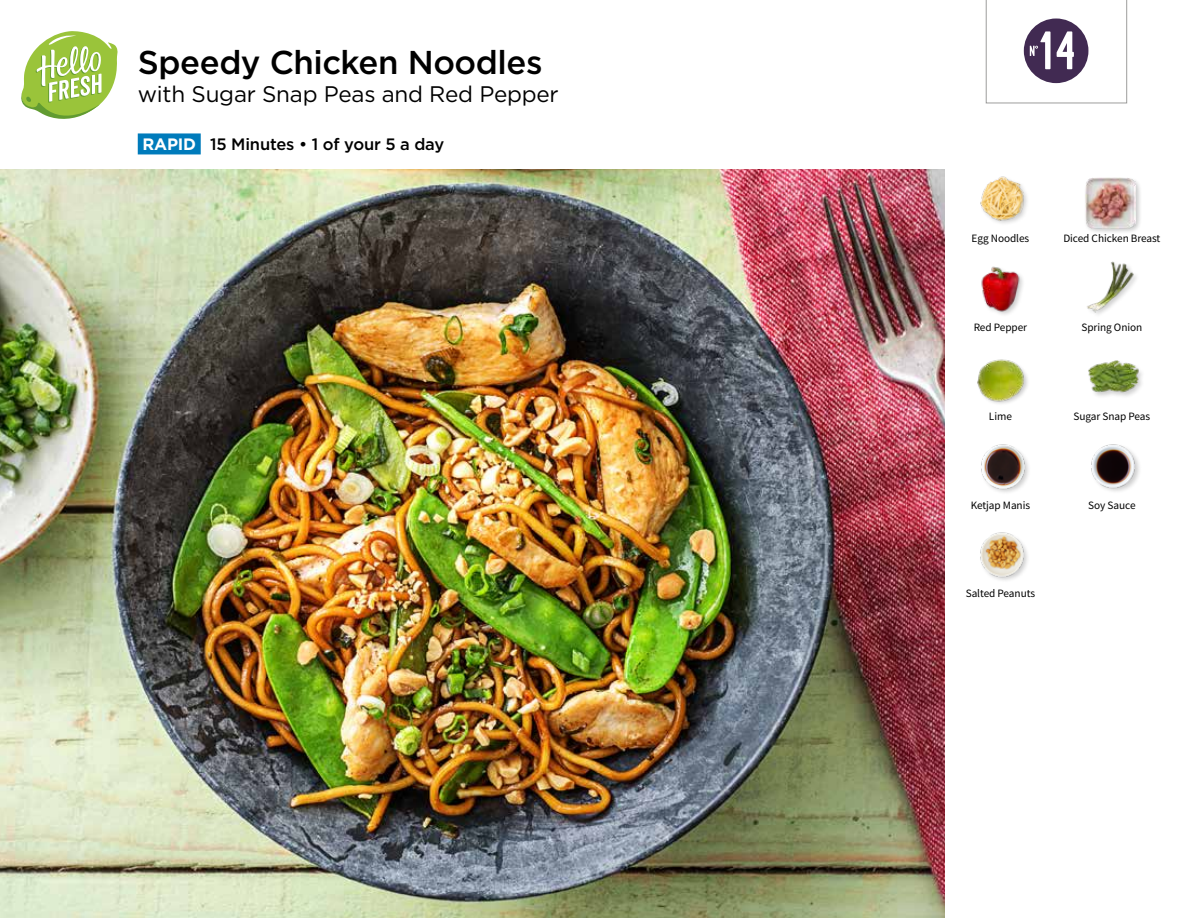
<style>
.page{position:relative;width:1188px;height:918px;background:#fff}
.page>*{position:absolute;margin:0;border:0;box-sizing:border-box;transform-origin:0 0}
.t1{font:54px "Kapra";color:#fff}
.t2{font:500 33px "Gotham";letter-spacing:-.015em;color:#000}
.t3{font:22.5px "Gotham";letter-spacing:-.01em;color:#000}
.t4{font:500 16.5px "Gotham";letter-spacing:-.01em;color:#000}
.t5{font:11.25px "Source Sans Pro";letter-spacing:-.005em;color:#000}
.s1{font-weight:700;color:#fff}
</style>
<div class="page">
<div style="left:138px;top:133px;width:63px;height:21px;background:#007bbb"></div>
<svg style="left:21px;top:31px;width:97px;height:88px"></svg>
<img style="left:0;top:170px;width:945px;height:748px">
<img style="left:980px;top:532px;width:48px;height:49px">
<img style="left:1091px;top:444px;width:49px;height:48px">
<img style="left:981px;top:444px;width:48px;height:49px">
<img style="left:977px;top:359px;width:50px;height:45px">
<div style="left:1087px;top:359px;width:58px;height:40px;background:#000;opacity:.2"></div>
<img style="left:1087px;top:360px;width:56px;height:35px">
<img style="left:1087px;top:261px;width:49px;height:54px">
<img style="left:981px;top:266px;width:42px;height:49px">
<img style="left:980px;top:176px;width:47px;height:48px">
<div style="left:1084px;top:176px;width:59px;height:59px;background:#000;opacity:.2"></div>
<img style="left:1085px;top:177px;width:51px;height:51px">
<svg style="left:986px;top:0;width:141px;height:104px"></svg>
<h2 class="t2" style="left:138px;top:41px;width:406px">Speedy Chicken Noodles</h2>
<h3 class="t3" style="left:138px;top:82px;width:422px">with Sugar Snap Peas and Red Pepper</h3>
<h3 class="t4" style="left:142px;top:133px;width:303px"><span class="s1">RAPID</span> 15 Minutes • 1 of your 5 a day</h3>
<h1 class="t1" style="left:1040px;top:19px;width:37px">14</h1>
<p class="t5" style="left:972px;top:231px;width:59px">Egg Noodles</p>
<p class="t5" style="left:1063px;top:231px;width:99px">Diced Chicken Breast</p>
<p class="t5" style="left:974px;top:320px;width:55px">Red Pepper</p>
<p class="t5" style="left:1081px;top:320px;width:62px">Spring Onion</p>
<p class="t5" style="left:989px;top:409px;width:24px">Lime</p>
<p class="t5" style="left:1074px;top:409px;width:78px">Sugar Snap Peas</p>
<p class="t5" style="left:971px;top:498px;width:61px">Ketjap Manis</p>
<p class="t5" style="left:1088px;top:498px;width:49px">Soy Sauce</p>
<p class="t5" style="left:966px;top:586px;width:71px">Salted Peanuts</p>
</div>
